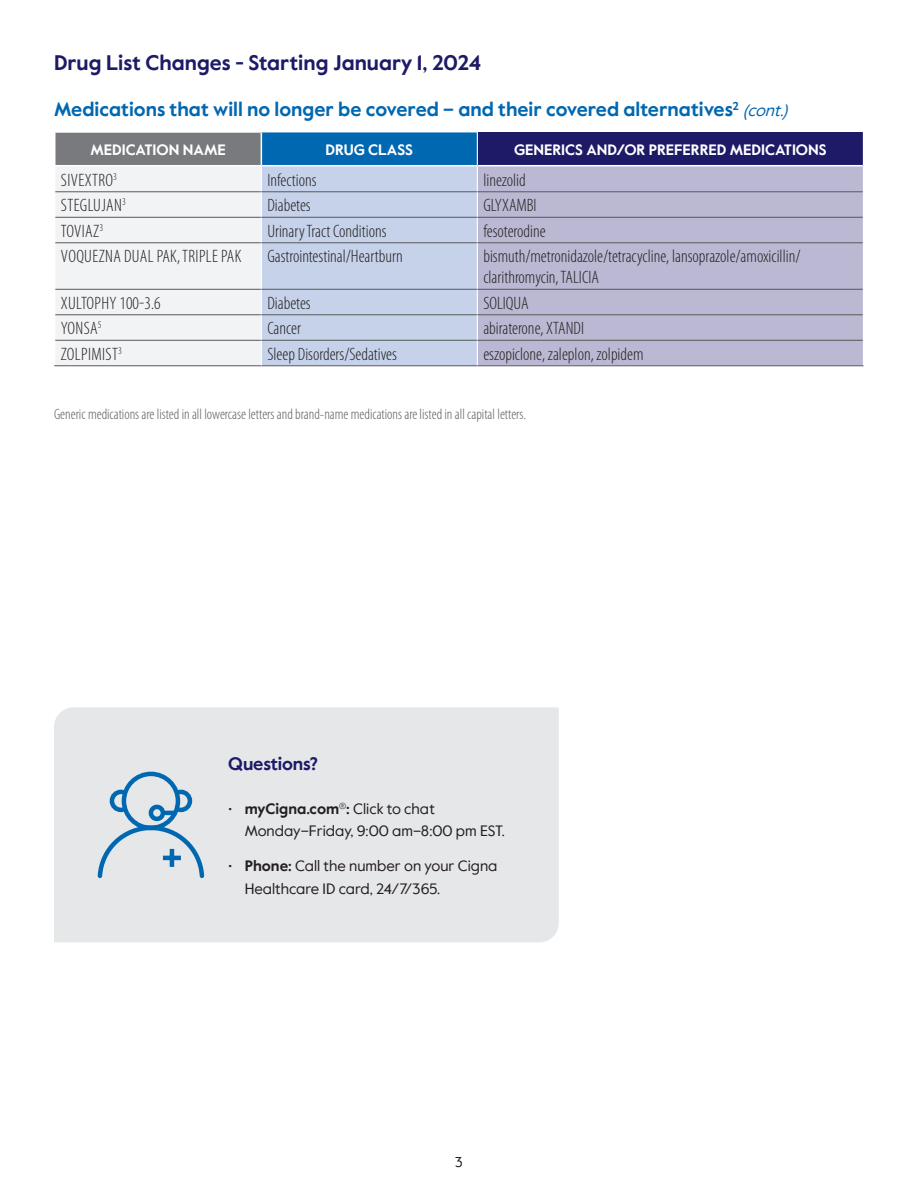
<style>
.page{position:relative;width:918px;height:1188px;background:#fff}
.page>*{position:absolute;margin:0;border:0;box-sizing:border-box;transform-origin:0 0}
.t1{font:700 21px "Value Sans Pro";color:#1d1a68}
.CHC_Subheadline_bold_14_17{font:700 19.5px "Value Sans Pro";color:#0067b1}
.t2{font:300 condensed 18px/21px "Myriad Pro";color:#231f20}
.t3{font:300 condensed 18px "Myriad Pro";letter-spacing:.02em;color:#231f20}
.CHC_Subhead_body_bold_14_17{font:700 18px "Value Sans Pro";letter-spacing:-.01em;color:#1d1a68}
.CHC_Subhead_body_bold_14_17-2{font:15px/22.5px "Value Sans Pro";color:#231f20}
.t4{font:300 condensed 15px "Myriad Pro";color:#58595b}
.t5{font:700 15px "Value Sans Pro";color:#fff}
.t6{font:14.25px "Value Sans Pro";color:#231f20}
.s1{font-weight:400;font-style:italic;font-size:16.5px}
.s2{font-weight:700}
</style>
<div class="page">
<div style="left:55px;top:132px;width:206px;height:34px;background:#787a7d"></div>
<div style="left:261px;top:132px;width:216px;height:34px;background:#0067b1"></div>
<div style="left:477px;top:132px;width:386px;height:34px;background:#1d1a68"></div>
<div style="left:478px;top:166px;width:385px;height:200px;background:#bab8d3"></div>
<hr style="left:54px;top:366px;width:207px;height:1px;background:#58595b">
<hr style="left:261px;top:366px;width:216px;height:1px;background:#58595b">
<svg style="left:54px;top:166px;width:424px;height:200px"></svg>
<hr style="left:477px;top:192px;width:386px;height:1px;background:#58595b">
<hr style="left:477px;top:217px;width:386px;height:1px;background:#58595b">
<hr style="left:477px;top:243px;width:386px;height:1px;background:#58595b">
<hr style="left:477px;top:289px;width:386px;height:1px;background:#58595b">
<hr style="left:477px;top:315px;width:386px;height:1px;background:#58595b">
<hr style="left:477px;top:340px;width:386px;height:1px;background:#58595b">
<hr style="left:477px;top:366px;width:387px;height:1px;background:#58595b">
<hr style="left:477px;top:165px;width:386px;height:1px;background:#fff">
<hr style="left:262px;top:132px;width:216px;height:1px;background:#fff">
<hr style="left:477px;top:132px;width:1px;height:33px;background:#fff">
<hr style="left:261px;top:165px;width:216px;height:1px;background:#fff">
<hr style="left:54px;top:133px;width:2px;height:32px;background:#fff">
<hr style="left:54px;top:131px;width:208px;height:2px;background:#fff">
<hr style="left:261px;top:133px;width:1px;height:32px;background:#fff">
<hr style="left:54px;top:165px;width:207px;height:1px;background:#fff">
<div style="left:54px;top:707px;width:505px;height:235px;background:#e6e7e9"></div>
<svg style="left:95px;top:769px;width:112px;height:112px;background:#c0d2df"></svg>
<p class="t1" style="left:54px;top:50px;width:429px">Drug List Changes - Starting January 1, 2024</p>
<p class="CHC_Subheadline_bold_14_17" style="left:54px;top:98px;width:740px">Medications that will no longer be covered – and their covered alternatives<sup>2</sup> <span class="s1">(cont.)</span></p>
<p class="t5" style="left:90px;top:140px;width:137px">MEDICATION NAME</p>
<p class="t5" style="left:326px;top:140px;width:89px">DRUG CLASS</p>
<p class="t5" style="left:514px;top:140px;width:314px">GENERICS AND/OR PREFERRED MEDICATIONS</p>
<p class="t3" style="left:61px;top:170px;width:58px">SIVEXTRO<sup>3</sup></p>
<p class="t2" style="left:267px;top:170px;width:51px">Infections</p>
<p class="t2" style="left:483px;top:170px;width:44px">linezolid</p>
<p class="t3" style="left:61px;top:196px;width:66px">STEGLUJAN<sup>3</sup></p>
<p class="t2" style="left:267px;top:195px;width:45px">Diabetes</p>
<p class="t2" style="left:483px;top:195px;width:55px">GLYXAMBI</p>
<p class="t2" style="left:61px;top:221px;width:44px">TOVIAZ<sup>3</sup></p>
<p class="t2" style="left:267px;top:221px;width:121px">Urinary Tract Conditions</p>
<p class="t2" style="left:483px;top:221px;width:64px">fesoterodine</p>
<p class="t3" style="left:61px;top:247px;width:182px">VOQUEZNA DUAL PAK, TRIPLE PAK</p>
<p class="t2" style="left:267px;top:246px;width:137px">Gastrointestinal/Heartburn</p>
<p class="t2" style="left:483px;top:246px;width:319px">bismuth/metronidazole/tetracycline, lansoprazole/amoxicillin/ clarithromycin, TALICIA</p>
<p class="t3" style="left:61px;top:293px;width:101px">XULTOPHY 100-3.6</p>
<p class="t2" style="left:267px;top:293px;width:45px">Diabetes</p>
<p class="t2" style="left:483px;top:293px;width:47px">SOLIQUA</p>
<p class="t2" style="left:61px;top:318px;width:42px">YONSA<sup>5</sup></p>
<p class="t2" style="left:267px;top:318px;width:35px">Cancer</p>
<p class="t2" style="left:483px;top:318px;width:102px">abiraterone, XTANDI</p>
<p class="t3" style="left:61px;top:344px;width:63px">ZOLPIMIST<sup>3</sup></p>
<p class="t2" style="left:267px;top:344px;width:131px">Sleep Disorders/Sedatives</p>
<p class="t2" style="left:483px;top:344px;width:162px">eszopiclone, zaleplon, zolpidem</p>
<p class="t4" style="left:54px;top:407px;width:473px">Generic medications are listed in all lowercase letters and brand-name medications are listed in all capital letters.</p>
<p class="CHC_Subhead_body_bold_14_17" style="left:228px;top:753px;width:91px">Questions?</p>
<p class="CHC_Subhead_body_bold_14_17-2" style="left:245px;top:798px;width:262px;text-indent:-16px">• <span class="s2">myCigna.com</span><sup>®</sup><span class="s2">:</span> Click to chat<br>Monday–Friday, 9:00 am–8:00 pm EST.</p>
<p class="CHC_Subhead_body_bold_14_17-2" style="left:245px;top:855px;width:254px;text-indent:-16px">• <span class="s2">Phone:</span> Call the number on your Cigna<br>Healthcare ID card, 24/7/365.</p>
<p class="t6" style="left:455px;top:1153px;width:10px">3</p>
</div>
